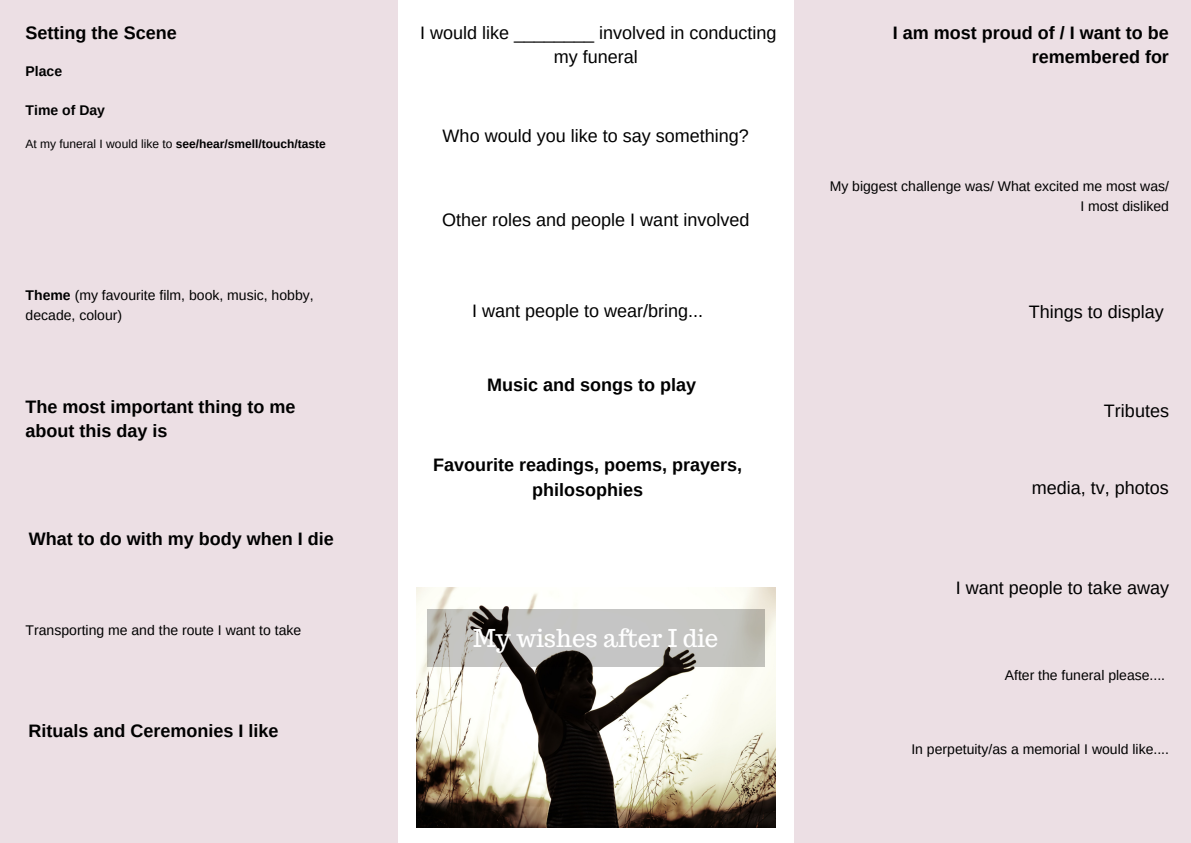
<style>
.page{position:relative;width:1191px;height:843px;background:#fff}
.page>*{position:absolute;margin:0;border:0;box-sizing:border-box;transform-origin:0 0}
.t1{font:24px "Trocchi";color:#fff}
.t2{font:700 18px/24.8px "Arimo";color:#000;text-align:right}
.t3{font:18px/24.8px "Arimo";color:#000;text-align:center}
.t4{font:14px/19.4px "Arimo";color:#000}
.t5{font:700 14px "Arimo";color:#000}
.t6{font:700 12px "Arimo";color:#000}
.s1{font-weight:400}
.s2{font-weight:700}
</style>
<div class="page">
<div style="left:0;top:0;width:397px;height:842px;background:#ecdfe4"></div>
<div style="left:794px;top:0;width:396px;height:842px;background:#ecdfe4"></div>
<img style="left:416px;top:587px;width:359px;height:240px">
<svg style="left:427px;top:609px;width:337px;height:58px;background:#acaba8"></svg>
<p class="t2" style="left:26px;top:20px;width:153px">Setting the Scene</p>
<p class="t5" style="left:26px;top:63px;width:38px">Place</p>
<p class="t5" style="left:26px;top:102px;width:81px">Time of Day</p>
<p class="t6" style="left:26px;top:137px;width:301px"><span class="s1">At my funeral I would like to</span> see/hear/smell/touch/taste</p>
<p class="t4" style="left:26px;top:286px;width:289px"><span class="s2">Theme</span> (my favourite film, book, music, hobby, decade, colour)</p>
<p class="t2" style="left:26px;top:394px;width:271px;text-align:left">The most important thing to me about this day is</p>
<p class="t2" style="left:29px;top:526px;width:306px">What to do with my body when I die</p>
<p class="t4" style="left:26px;top:620px;width:277px">Transporting me and the route I want to take</p>
<p class="t2" style="left:28px;top:718px;width:251px">Rituals and Ceremonies I like</p>
<p class="t3" style="left:420px;top:20px;width:358px">I would like ________ involved in conducting my funeral</p>
<p class="t3" style="left:442px;top:124px;width:308px">Who would you like to say something?</p>
<p class="t3" style="left:442px;top:207px;width:309px">Other roles and people I want involved</p>
<p class="t3" style="left:472px;top:298px;width:233px">I want people to wear/bring...</p>
<p class="t2" style="left:487px;top:372px;width:210px">Music and songs to play</p>
<p class="t2" style="left:433px;top:452px;width:310px;text-align:center">Favourite readings, poems, prayers, philosophies</p>
<h1 class="t1" style="left:473px;top:622px;width:247px">My wishes after I die</h1>
<p class="t2" style="left:892px;top:20px;width:278px">I am most proud of / I want to be remembered for</p>
<p class="t4" style="left:829px;top:176px;width:341px;text-align:right">My biggest challenge was/ What excited me most was/<br>I most disliked</p>
<p class="t3" style="left:1028px;top:299px;width:137px">Things to display</p>
<p class="t3" style="left:1103px;top:398px;width:67px">Tributes</p>
<p class="t3" style="left:1031px;top:475px;width:139px">media, tv, photos</p>
<p class="t3" style="left:955px;top:575px;width:215px">I want people to take away</p>
<p class="t4" style="left:1004px;top:665px;width:162px">After the funeral please....</p>
<p class="t4" style="left:911px;top:739px;width:259px">In perpetuity/as a memorial I would like....</p>
</div>
